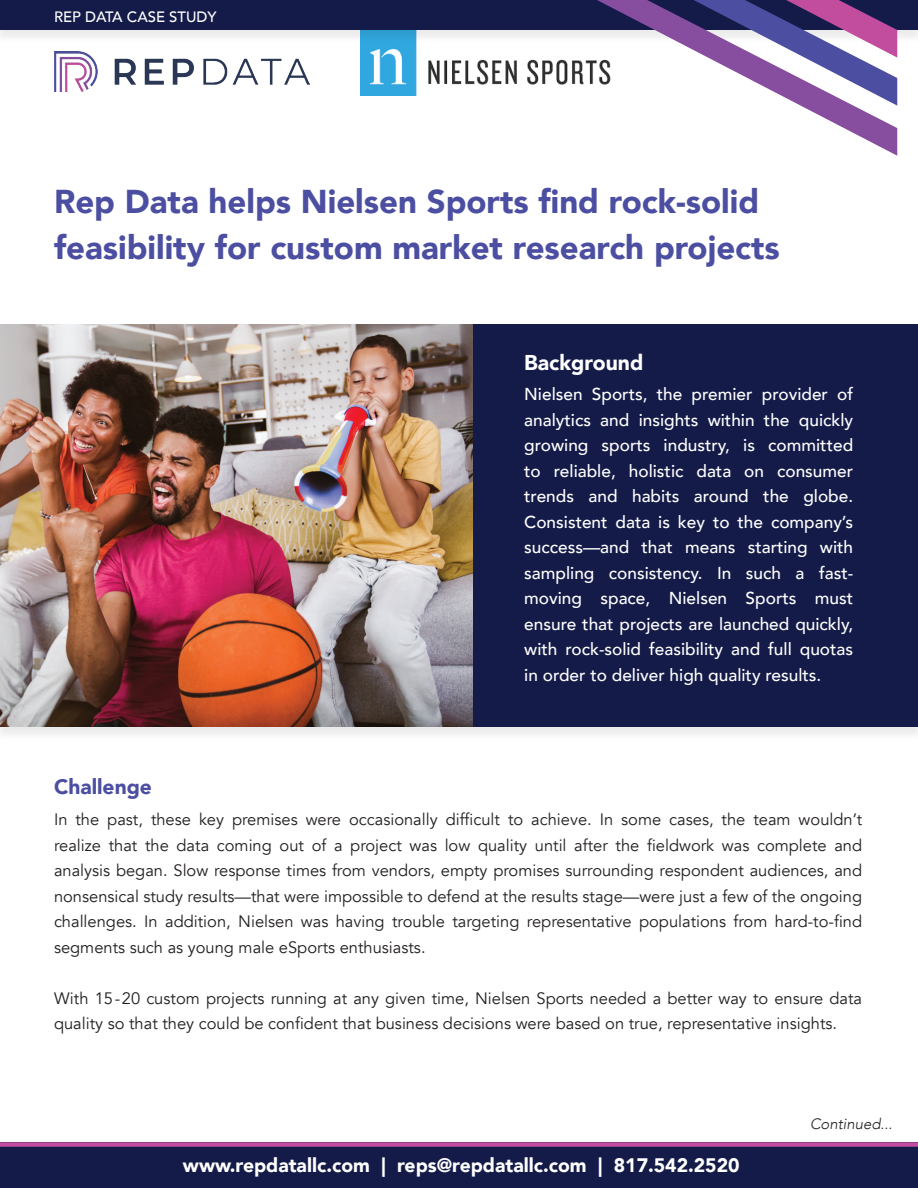
<style>
.page{position:relative;width:918px;height:1188px;background:#fff}
.page>*{position:absolute;margin:0;border:0;box-sizing:border-box;transform-origin:0 0}
.t1{font:900 33px/46.5px "Avenir";color:#4c4fa1}
.t2{font:900 21.3px "Avenir";color:#fff}
.t3{font:900 21px "Avenir";color:#4c4fa1}
.t4{font:900 19.5px "Avenir";color:#fff}
.t5{font:500 17.25px/25.5px "Avenir";color:#fff;text-align:justify}
.t6{font:16.5px/25.5px "Avenir";color:#231f20;text-align:justify}
.t7{font:500 15px "Avenir";color:#fff}
.t8{font:italic 300 15px "Avenir";color:#231f20}
</style>
<div class="page">
<img style="left:361px;top:44px;width:236px;height:51px">
<div style="left:0;top:325px;width:918px;height:416px;background:#231f20;opacity:.09"></div>
<div style="left:0;top:324px;width:918px;height:403px;background:#141b49"></div>
<div style="left:0;top:1px;width:918px;height:43px;background:#231f20;opacity:.09"></div>
<div style="left:0;top:0;width:918px;height:30px;background:#141b49"></div>
<img style="left:54px;top:52px;width:255px;height:39px">
<svg style="left:597px;top:0;width:300px;height:156px"></svg>
<svg style="left:694px;top:0;width:203px;height:106px"></svg>
<img style="left:0;top:324px;width:472px;height:403px">
<div style="left:0;top:1142px;width:918px;height:46px;background:#141b49"></div>
<div style="left:0;top:1142px;width:918px;height:5px;background:#c24c9d"></div>
<p class="t7" style="left:54px;top:4px;width:164px">REP DATA CASE STUDY</p>
<h1 class="t1" style="left:54px;top:177px;width:727px">Rep Data helps Nielsen Sports find rock-solid feasibility for custom market research projects</h1>
<p class="t2" style="left:524px;top:345px;width:121px">Background</p>
<p class="t5" style="left:524px;top:381px;width:330px">Nielsen Sports, the premier provider of analytics and insights within the quickly growing sports industry, is committed to reliable, holistic data on consumer trends and habits around the globe.<br>Consistent data is key to the company’s success—and that means starting with sampling consistency. In such a fast&shy;moving space, Nielsen Sports must ensure that projects are launched quickly, with rock-solid feasibility and full quotas in order to deliver high quality results.</p>
<p class="t3" style="left:54px;top:768px;width:100px">Challenge</p>
<p class="t6" style="left:54px;top:807px;width:810px">In the past, these key premises were occasionally difficult to achieve. In some cases, the team wouldn’t realize that the data coming out of a project was low quality until after the fieldwork was complete and analysis began. Slow response times from vendors, empty promises surrounding respondent audiences, and nonsensical study results—that were impossible to defend at the results stage—were just a few of the ongoing challenges. In addition, Nielsen was having trouble targeting representative populations from hard-to-find segments such as young male eSports enthusiasts.</p>
<p class="t6" style="left:54px;top:985px;width:810px">With 15-20 custom projects running at any given time, Nielsen Sports needed a better way to ensure data quality so that they could be confident that business decisions were based on true, representative insights.</p>
<p class="t4" style="left:183px;top:1149px;width:558px">www.repdatallc.com | reps@repdatallc.com | 817.542.2520</p>
<p class="t8" style="left:810px;top:1115px;width:84px">Continued...</p>
</div>
